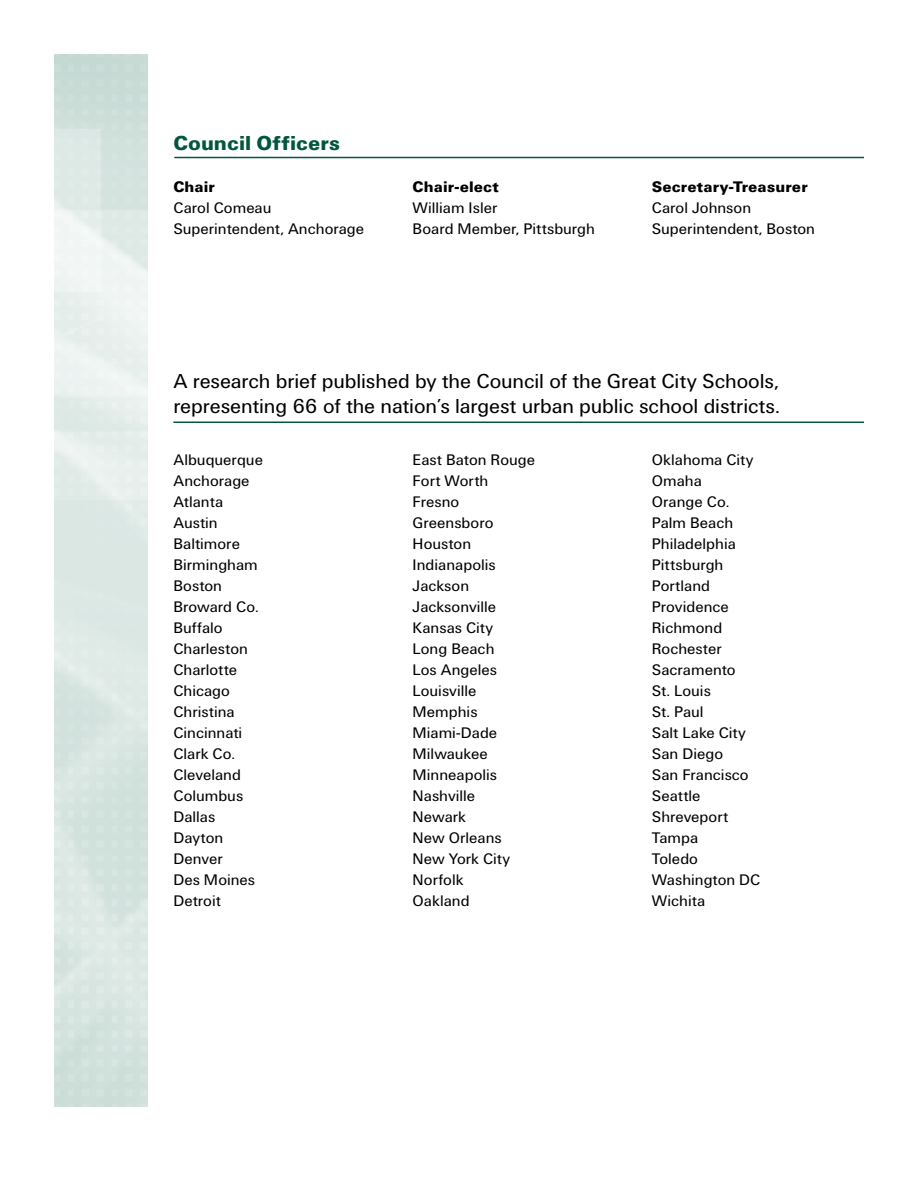
<style>
.page{position:relative;width:918px;height:1188px;background:#fff}
.page>*{position:absolute;margin:0;border:0;box-sizing:border-box;transform-origin:0 0}
.t1{font:21px/25.5px "Unitus T";letter-spacing:-.005em;color:#000}
.t2{font:900 21px "Unitus T";letter-spacing:.005em;color:#00573d}
.t3{font:15.9px/21px "Unitus T";color:#000}
.t4{font:900 15.9px "Unitus T";letter-spacing:.01em;color:#000}
</style>
<div class="page">
<hr style="left:173px;top:422px;width:691px;height:1px;background:#00573d">
<hr style="left:174px;top:157px;width:690px;height:1px;background:#00573d">
<h1 class="t2" style="left:173px;top:131px;width:168px">Council Officers</h1>
<p class="t4" style="left:173px;top:178px;width:43px">Chair</p>
<p class="t3" style="left:173px;top:197px;width:192px">Carol Comeau<br>Superintendent, Anchorage</p>
<p class="t4" style="left:413px;top:178px;width:88px">Chair-elect</p>
<p class="t3" style="left:413px;top:197px;width:184px">William Isler<br>Board Member, Pittsburgh</p>
<p class="t4" style="left:652px;top:178px;width:157px">Secretary-Treasurer</p>
<p class="t3" style="left:652px;top:197px;width:165px">Carol Johnson<br>Superintendent, Boston</p>
<h1 class="t1" style="left:173px;top:368px;width:608px">A research brief published by the Council of the Great City Schools, representing 66 of the nation’s largest urban public school districts.</h1>
<p class="t3" style="left:173px;top:449px;width:91px">Albuquerque<br>Anchorage<br>Atlanta<br>Austin<br>Baltimore<br>Birmingham<br>Boston<br>Broward Co.<br>Buffalo<br>Charleston<br>Charlotte<br>Chicago<br>Christina<br>Cincinnati<br>Clark Co.<br>Cleveland<br>Columbus<br>Dallas<br>Dayton<br>Denver<br>Des Moines<br>Detroit</p>
<p class="t3" style="left:413px;top:449px;width:124px">East Baton Rouge<br>Fort Worth<br>Fresno<br>Greensboro<br>Houston<br>Indianapolis<br>Jackson<br>Jacksonville<br>Kansas City<br>Long Beach<br>Los Angeles<br>Louisville<br>Memphis<br>Miami-Dade<br>Milwaukee<br>Minneapolis<br>Nashville<br>Newark<br>New Orleans<br>New York City<br>Norfolk<br>Oakland</p>
<p class="t3" style="left:652px;top:449px;width:110px">Oklahoma City<br>Omaha<br>Orange Co.<br>Palm Beach<br>Philadelphia<br>Pittsburgh<br>Portland<br>Providence<br>Richmond<br>Rochester<br>Sacramento<br>St. Louis<br>St. Paul<br>Salt Lake City<br>San Diego<br>San Francisco<br>Seattle<br>Shreveport<br>Tampa<br>Toledo<br>Washington DC<br>Wichita</p>
</div>
